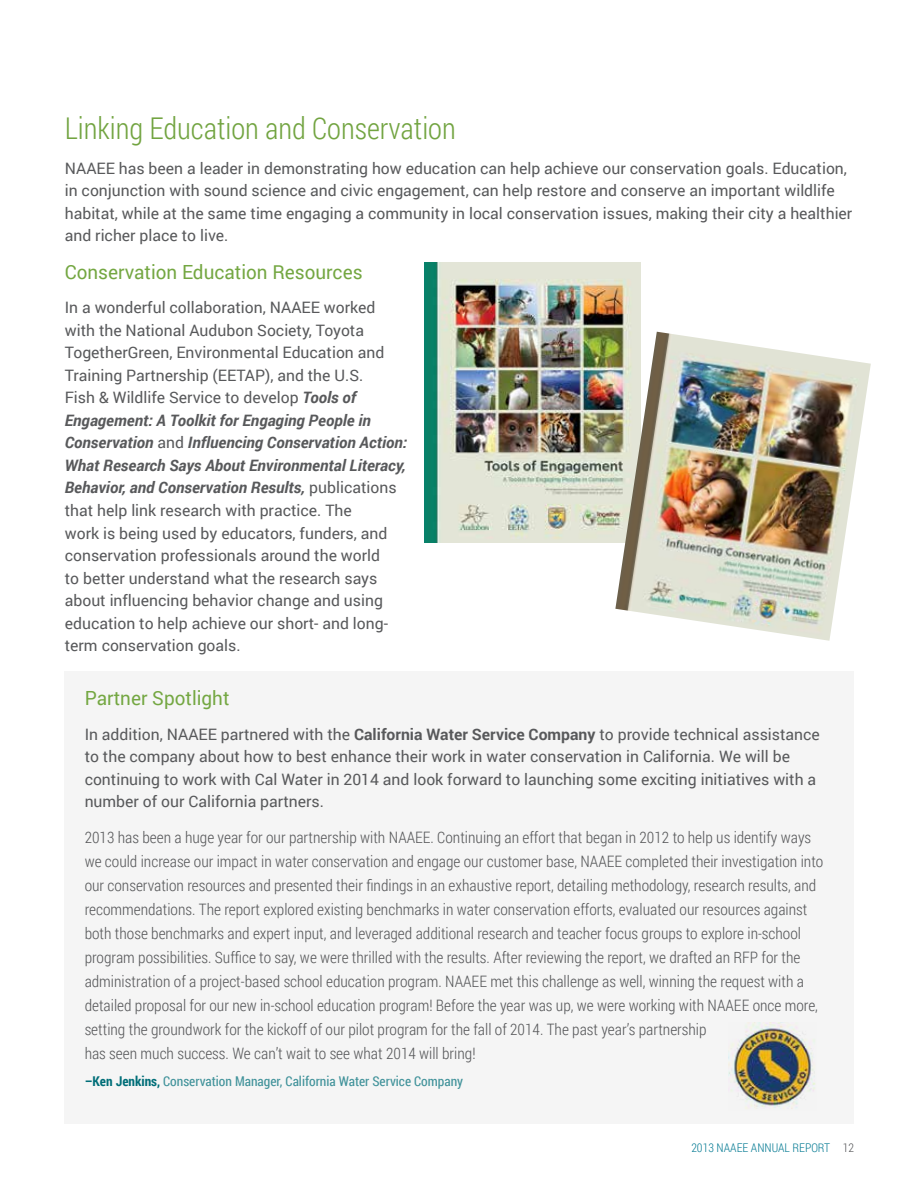
<style>
.page{position:relative;width:918px;height:1188px;background:#fff}
.page>*{position:absolute;margin:0;border:0;box-sizing:border-box;transform-origin:0 0}
.t1{font:300 30px "Roboto Condensed";color:#72a441}
.t2{font:19.5px "Roboto";color:#74a742}
.t3{font:15.75px/22.5px "Roboto";color:#58595b}
.t4{font:300 15.75px/24px "Roboto Condensed";color:#58595b}
.t5{font:13.5px "Roboto Condensed";color:#40929a}
.t6{font:300 12px "Roboto Condensed";color:#0c7e96}
.s1{font-weight:700;font-style:italic}
.s2{font-weight:700}
.s3{font-weight:700;color:#006e78}
.s4{color:#58595b}
</style>
<div class="page">
<div style="left:64px;top:671px;width:790px;height:452px;background:#f5f5f5"></div>
<img style="left:424px;top:263px;width:217px;height:280px">
<img style="left:615px;top:332px;width:256px;height:309px">
<img style="left:729px;top:1022px;width:87px;height:87px">
<h1 class="t1" style="left:65px;top:108px;width:393px">Linking Education and Conservation</h1>
<p class="t3" style="left:65px;top:156px;width:789px">NAAEE has been a leader in demonstrating how education can help achieve our conservation goals. Education, in conjunction with sound science and civic engagement, can help restore and conserve an important wildlife habitat, while at the same time engaging a community in local conservation issues, making their city a healthier and richer place to live.</p>
<p class="t2" style="left:65px;top:258px;width:299px">Conservation Education Resources</p>
<p class="t3" style="left:65px;top:296px;width:344px">In a wonderful collaboration, NAAEE worked with the National Audubon Society, Toyota TogetherGreen, Environmental Education and Training Partnership (EETAP), and the U.S.<br>Fish &amp; Wildlife Service to develop <span class="s1">Tools of Engagement: A Toolkit for Engaging People in Conservation</span> and <span class="s1">Influencing Conservation Action:<br>What Research Says About Environmental Literacy, Behavior, and Conservation Results,</span> publications that help link research with practice. The<br>work is being used by educators, funders, and conservation professionals around the world<br>to better understand what the research says about influencing behavior change and using education to help achieve our short- and long&shy;term conservation goals.</p>
<p class="t2" style="left:85px;top:685px;width:146px">Partner Spotlight</p>
<p class="t3" style="left:85px;top:722px;width:737px">In addition, NAAEE partnered with the <span class="s2">California Water Service Company</span> to provide technical assistance to the company about how to best enhance their work in water conservation in California. We will be continuing to work with Cal Water in 2014 and look forward to launching some exciting initiatives with a number of our California partners.</p>
<p class="t4" style="left:85px;top:825px;width:740px">2013 has been a huge year for our partnership with NAAEE. Continuing an effort that began in 2012 to help us identify ways we could increase our impact in water conservation and engage our customer base, NAAEE completed their investigation into our conservation resources and presented their findings in an exhaustive report, detailing methodology, research results, and recommendations. The report explored existing benchmarks in water conservation efforts, evaluated our resources against both those benchmarks and expert input, and leveraged additional research and teacher focus groups to explore in-school program possibilities. Suffice to say, we were thrilled with the results. After reviewing the report, we drafted an RFP for the administration of a project-based school education program. NAAEE met this challenge as well, winning the request with a detailed proposal for our new in-school education program! Before the year was up, we were working with NAAEE once more, setting the groundwork for the kickoff of our pilot program for the fall of 2014. The past year’s partnership<br>has seen much success. We can’t wait to see what 2014 will bring!</p>
<p class="t5" style="left:85px;top:1072px;width:380px"><span class="s3">–Ken Jenkins,</span> Conservation Manager, California Water Service Company</p>
<p class="t6" style="left:691px;top:1139px;width:164px">2013 NAAEE Annual Report <span class="s4">12</span></p>
</div>
